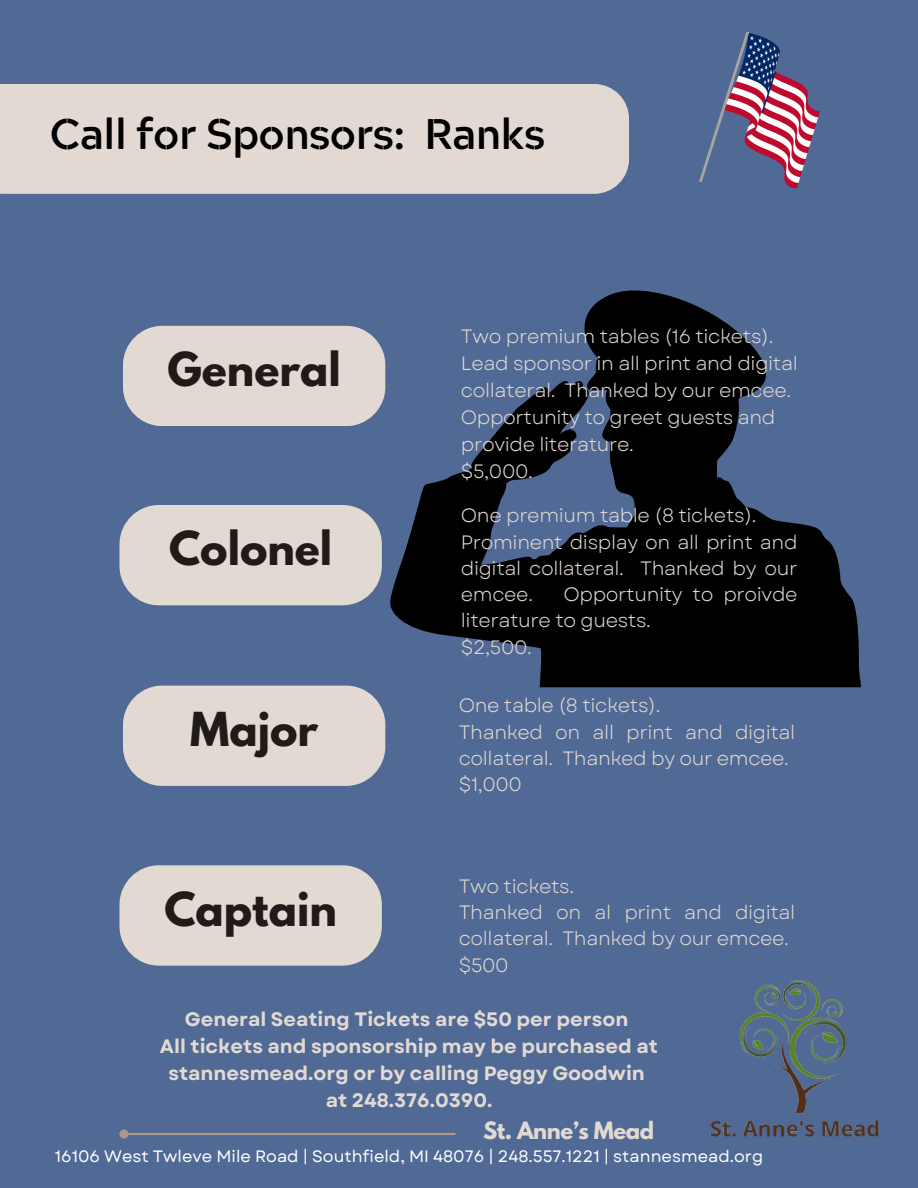
<style>
.page{position:relative;width:918px;height:1188px;background:#506995}
.page>*{position:absolute;margin:0;border:0;box-sizing:border-box;transform-origin:0 0}
.t1{font:700 42.75px "Acherus Militant 1";letter-spacing:-.02em;color:#000}
.t2{font:700 41.55px "League Spartan";color:#201a19}
.t3{font:700 21.15px "League Spartan";letter-spacing:-.02em;color:#e2dad2}
.t4{font:700 19.5px/27px "Garet";color:#e2dad2;text-align:center}
.t5{font:19.35px/26.2px "Garet";letter-spacing:-.02em;color:#e2dad2}
.t6{font:16.5px "Garet";color:#fff}
</style>
<div class="page">
<div style="left:0;top:84px;width:629px;height:110px;background:#e2dad2"></div>
<hr style="left:128px;top:1133px;width:327px;height:2px;background:#aa9987">
<div style="left:119px;top:1129px;width:9px;height:9px;border:2px solid #aa9987;border-radius:50%"></div>
<div style="left:123px;top:326px;width:262px;height:100px;background:#e2dad2;border-radius:39px"></div>
<div style="left:119px;top:505px;width:263px;height:100px;background:#e2dad2;border-radius:39px"></div>
<div style="left:123px;top:686px;width:262px;height:100px;background:#e2dad2;border-radius:39px"></div>
<div style="left:119px;top:865px;width:263px;height:101px;background:#e2dad2;border-radius:39px"></div>
<img style="left:710px;top:980px;width:169px;height:157px">
<img style="left:699px;top:33px;width:121px;height:154px">
<svg style="left:390px;top:290px;width:471px;height:397px;fill:#000"></svg>
<h1 class="t1" style="left:50px;top:118px;width:497px">Call for Sponsors: Ranks</h1>
<h1 class="t2" style="left:168px;top:349px;width:175px">General</h1>
<p class="t2" style="left:169px;top:528px;width:165px">Colonel</p>
<h3 class="t2" style="left:190px;top:708px;width:129px">Major</h3>
<h3 class="t5" style="left:461px;top:322px;width:338px;line-height:27px">Two premium tables (16 tickets).<br>Lead sponsor in all print and digital collateral. Thanked by our emcee.<br>Opportunity to greet guests and provide literature.<br>$5,000.</h3>
<h1 class="t5" style="left:461px;top:503px;width:338px">One premium table (8 tickets).<br>Prominent display on all print and digital collateral. Thanked by our emcee.</h1>
<h1 class="t5" style="left:461px;top:581px;width:338px;text-indent:103px">Opportunity to proivde literature to guests.<br>$2,500.</h1>
<h1 class="t5" style="left:459px;top:692px;width:338px">One table (8 tickets).<br>Thanked on all print and digital collateral. Thanked by our emcee. $1,000</h1>
<h3 class="t2" style="left:164px;top:888px;width:174px">Captain</h3>
<h3 class="t5" style="left:459px;top:873px;width:338px">Two tickets.<br>Thanked on al print and digital collateral. Thanked by our emcee. $500</h3>
<h1 class="t4" style="left:160px;top:1006px;width:500px">General Seating Tickets are $50 per person<br>All tickets and sponsorship may be purchased at stannesmead.org or by calling Peggy Goodwin at 248.376.0390.</h1>
<p class="t3" style="left:483px;top:1120px;width:173px">St. Anne’s Mead</p>
<p class="t6" style="left:55px;top:1144px;width:710px">16106 West Twleve Mile Road | Southfield, MI 48076 | 248.557.1221 | stannesmead.org</p>
</div>
